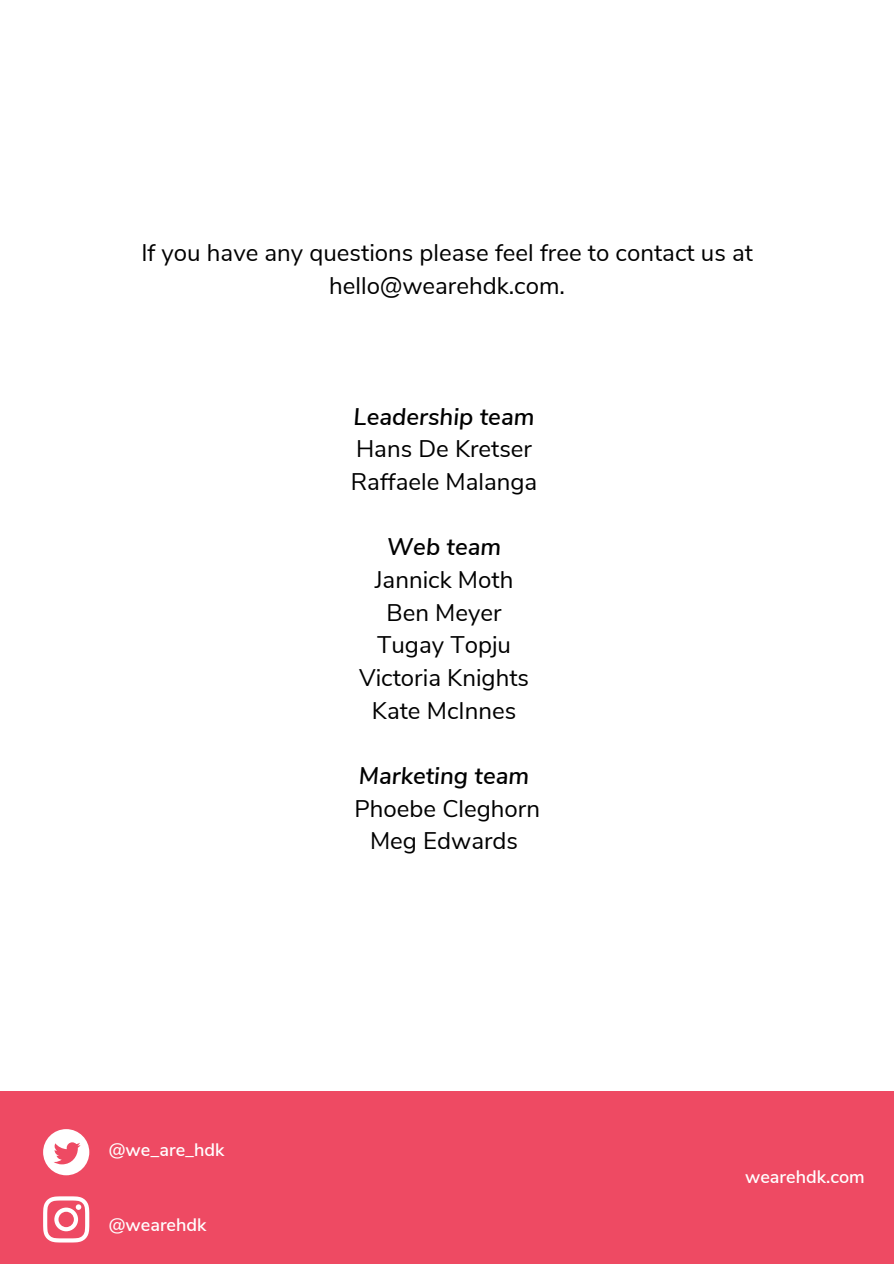
<style>
.page{position:relative;width:894px;height:1264px;background:#fff}
.page>*{position:absolute;margin:0;border:0;box-sizing:border-box;transform-origin:0 0}
.t1{font:24px/32.7px "Nunito Sans";color:#000;text-align:center}
.t2{font:italic 600 24px "Nunito Sans";color:#000}
.t3{font:600 18px "Nunito Sans";color:#fff}
</style>
<div class="page">
<div style="left:0;top:1091px;width:893px;height:172px;background:#ee4a63"></div>
<svg style="left:43px;top:1196px;width:46px;height:46px"></svg>
<svg style="left:43px;top:1129px;width:46px;height:46px"></svg>
<p class="t1" style="left:141px;top:237px;width:613px">If you have any questions please feel free to contact us at hello@wearehdk.com.</p>
<p class="t2" style="left:353px;top:400px;width:182px">Leadership team</p>
<p class="t1" style="left:356px;top:433px;width:177px">Hans De Kretser</p>
<p class="t1" style="left:351px;top:466px;width:188px">Raffaele Malanga</p>
<p class="t2" style="left:386px;top:531px;width:116px">Web team</p>
<p class="t1" style="left:374px;top:564px;width:140px">Jannick Moth</p>
<p class="t1" style="left:386px;top:596px;width:117px">Ben Meyer</p>
<p class="t1" style="left:377px;top:629px;width:135px">Tugay Topju</p>
<p class="t1" style="left:359px;top:661px;width:171px">Victoria Knights</p>
<p class="t1" style="left:372px;top:694px;width:146px">Kate McInnes</p>
<p class="t3" style="left:109px;top:1138px;width:117px">@we_are_hdk</p>
<p class="t3" style="left:109px;top:1212px;width:99px">@wearehdk</p>
<p class="t2" style="left:359px;top:759px;width:172px">Marketing team</p>
<p class="t1" style="left:354px;top:792px;width:187px">Phoebe Cleghorn</p>
<p class="t1" style="left:370px;top:825px;width:150px">Meg Edwards</p>
<p class="t3" style="left:744px;top:1164px;width:121px">wearehdk.com</p>
</div>
